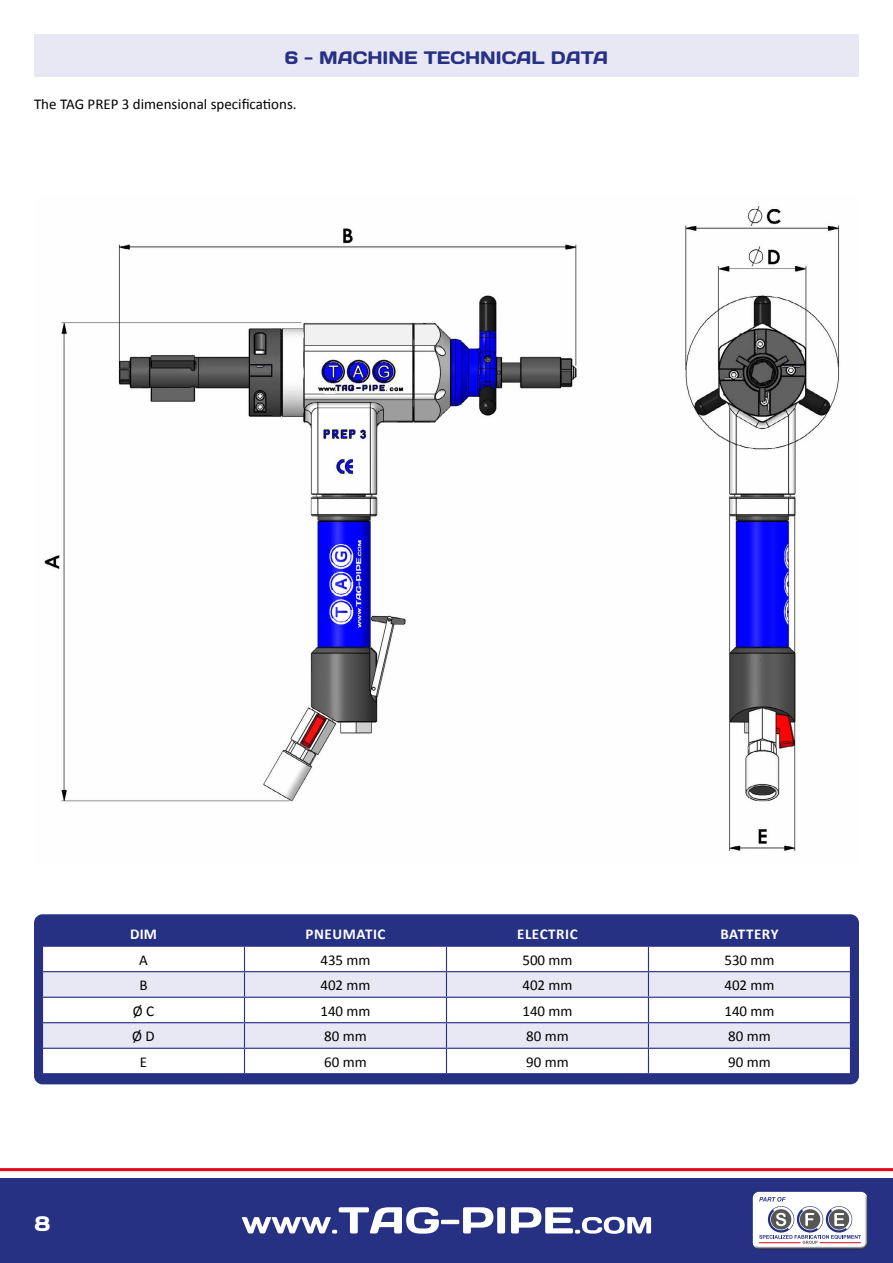
<style>
.page{position:relative;width:893px;height:1263px;background:#fff}
.page>*{position:absolute;margin:0;border:0;box-sizing:border-box;transform-origin:0 0}
.t1{font:21px "Days One";color:#fff}
.t2{font:18px "Days One";color:#263184}
.t3{font:15px "Calibri";color:#000}
.t4{font:700 15px "Calibri";letter-spacing:.04em;color:#fff}
</style>
<div class="page">
<div style="left:0;top:1178px;width:893px;height:85px;background:#263184"></div>
<hr style="left:0;top:1168px;width:893px;height:3px;background:#e3051b">
<svg style="left:242px;top:1207px;width:263px;height:26px"></svg>
<svg style="left:511px;top:1207px;width:140px;height:27px"></svg>
<div style="left:749px;top:1188px;width:120px;height:59px;background:#fff;opacity:.75"></div>
<div style="left:750px;top:1193px;width:121px;height:57px;background:#000;opacity:.75"></div>
<div style="left:34px;top:34px;width:825px;height:43px;background:#e8e7f4"></div>
<img style="left:44px;top:206px;width:796px;height:645px">
<div style="left:34px;top:914px;width:825px;height:170px;background:#263184;border-radius:9px"></div>
<svg style="left:42px;top:946px;width:809px;height:127px;background:#ebebf4"></svg>
<p class="t2" style="left:285px;top:46px;width:325px">6 - MACHINE TECHNICAL DATA</p>
<p class="t3" style="left:34px;top:95px;width:264px">The TAG PREP 3 dimensional specifications.</p>
<h1 class="t1" style="left:35px;top:1210px;width:17px">8</h1>
<p class="t4" style="left:130px;top:924px;width:28px">DIM</p>
<p class="t4" style="left:305px;top:924px;width:82px">PNEUMATIC</p>
<p class="t4" style="left:517px;top:924px;width:62px">ELECTRIC</p>
<p class="t4" style="left:720px;top:924px;width:60px">BATTERY</p>
<p class="t3" style="left:139px;top:950px;width:10px">A</p>
<p class="t3" style="left:320px;top:950px;width:52px">435 mm</p>
<p class="t3" style="left:522px;top:950px;width:52px">500 mm</p>
<p class="t3" style="left:724px;top:950px;width:52px">530 mm</p>
<p class="t3" style="left:139px;top:976px;width:10px">B</p>
<p class="t3" style="left:320px;top:976px;width:52px">402 mm</p>
<p class="t3" style="left:522px;top:976px;width:52px">402 mm</p>
<p class="t3" style="left:724px;top:976px;width:52px">402 mm</p>
<p class="t3" style="left:133px;top:1001px;width:23px">Ø C</p>
<p class="t3" style="left:320px;top:1001px;width:52px">140 mm</p>
<p class="t3" style="left:522px;top:1001px;width:52px">140 mm</p>
<p class="t3" style="left:724px;top:1001px;width:52px">140 mm</p>
<p class="t3" style="left:132px;top:1027px;width:24px">Ø D</p>
<p class="t3" style="left:324px;top:1027px;width:44px">80 mm</p>
<p class="t3" style="left:526px;top:1027px;width:44px">80 mm</p>
<p class="t3" style="left:728px;top:1027px;width:44px">80 mm</p>
<p class="t3" style="left:140px;top:1052px;width:9px">E</p>
<p class="t3" style="left:324px;top:1052px;width:44px">60 mm</p>
<p class="t3" style="left:526px;top:1052px;width:44px">90 mm</p>
<p class="t3" style="left:728px;top:1052px;width:44px">90 mm</p>
</div>
